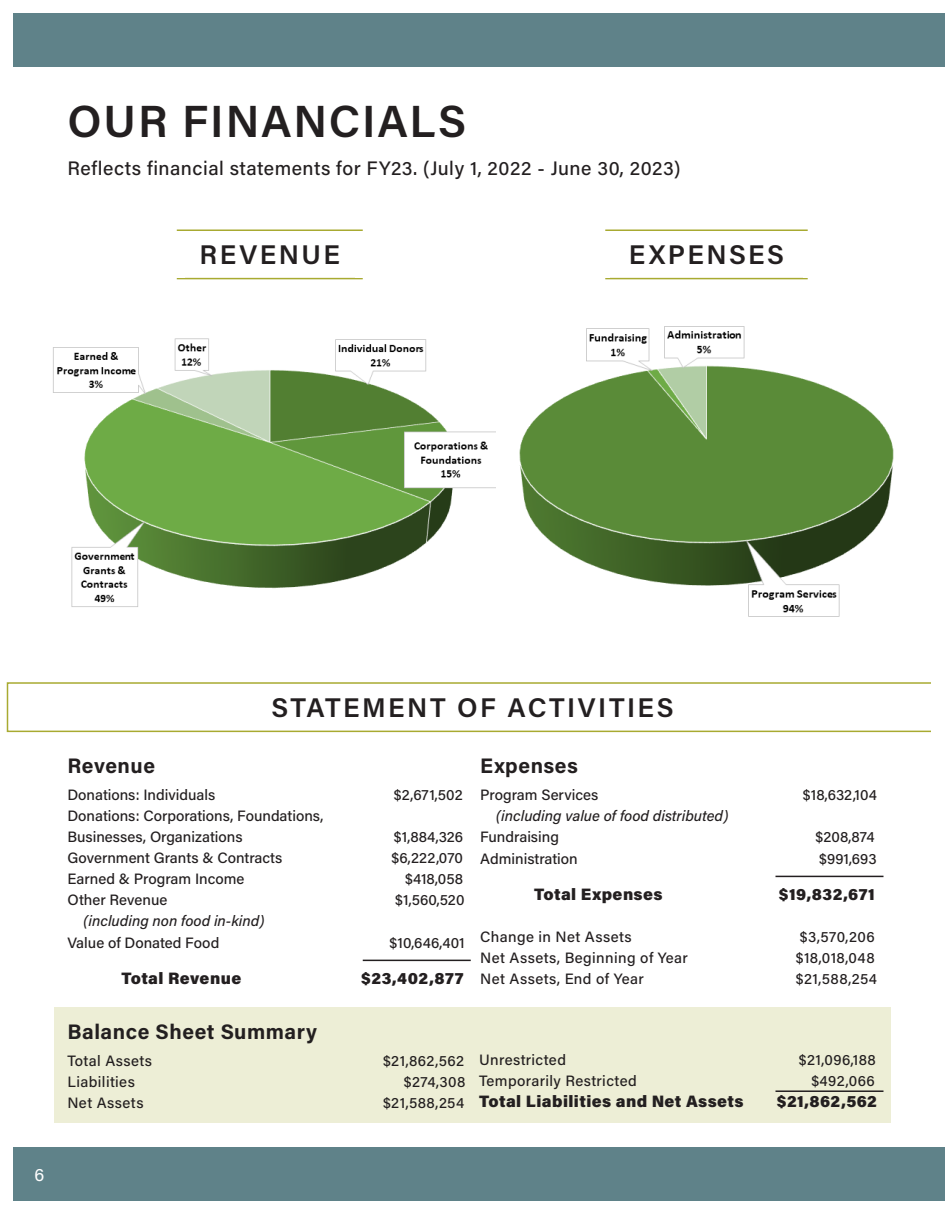
<style>
.page{position:relative;width:945px;height:1215px;background:#fff}
.page>*{position:absolute;margin:0;border:0;box-sizing:border-box;transform-origin:0 0}
.t1{font:600 45px "Acumin Pro";letter-spacing:.04em;color:#231f20}
.t2{font:600 27px "Acumin Pro";letter-spacing:.09em;color:#231f20}
.t3{font:700 21px "Acumin Pro";letter-spacing:.025em;color:#231f20}
.t4{font:500 19.5px "Acumin Pro";letter-spacing:.025em;color:#231f20}
.t5{font:18px "Acumin Pro";color:#fff}
.t6{font:900 16.5px "Acumin Pro";letter-spacing:.025em;color:#231f20}
.t7{font:500 15px "Acumin Pro";letter-spacing:.005em;color:#231f20}
.t8{font:500 15px "Acumin Pro";letter-spacing:.025em;color:#231f20}
.t9{font:italic 500 15px "Acumin Pro";color:#231f20}
.t10{font:500 15px "Acumin Pro";letter-spacing:.03em;color:#231f20}
</style>
<div class="page">
<div style="left:14px;top:1148px;width:931px;height:54px;background:#5f8289"></div>
<div style="left:14px;top:14px;width:931px;height:54px;background:#5f8289"></div>
<div style="left:54px;top:1008px;width:837px;height:115px;background:#edeed6"></div>
<img style="left:519px;top:326px;width:375px;height:291px">
<hr style="left:363px;top:960px;width:108px;height:1px;background:#231f20">
<img style="left:53px;top:338px;width:443px;height:269px">
<hr style="left:776px;top:876px;width:108px;height:1px;background:#231f20">
<hr style="left:776px;top:1090px;width:108px;height:2px;background:#231f20">
<div style="left:7px;top:682px;width:931px;height:50px;border:2px solid #a8aa31"></div>
<div style="left:932px;top:676px;width:13px;height:65px;background:#fff"></div>
<div style="left:605px;top:230px;width:203px;height:49px;border:2px solid #a8aa31"></div>
<div style="left:803px;top:231px;width:21px;height:47px;background:#fff"></div>
<div style="left:589px;top:231px;width:21px;height:47px;background:#fff"></div>
<div style="left:177px;top:230px;width:186px;height:49px;border:2px solid #a8aa31"></div>
<div style="left:355px;top:231px;width:21px;height:47px;background:#fff"></div>
<div style="left:164px;top:231px;width:21px;height:47px;background:#fff"></div>
<p class="t1" style="left:68px;top:89px;width:400px">OUR FINANCIALS</p>
<p class="t4" style="left:68px;top:155px;width:615px">Reflects financial statements for FY23. (July 1, 2022 - June 30, 2023)</p>
<p class="t2" style="left:200px;top:236px;width:142px">REVENUE</p>
<p class="t2" style="left:629px;top:236px;width:157px">EXPENSES</p>
<p class="t5" style="left:35px;top:1162px;width:11px">6</p>
<p class="t2" style="left:271px;top:689px;width:404px">STATEMENT OF ACTIVITIES</p>
<p class="t3" style="left:68px;top:751px;width:89px">Revenue</p>
<p class="t7" style="left:68px;top:784px;width:149px">Donations: Individuals</p>
<p class="t7" style="left:394px;top:784px;width:70px">$2,671,502</p>
<p class="t7" style="left:68px;top:805px;width:258px">Donations: Corporations, Foundations,</p>
<p class="t7" style="left:68px;top:826px;width:177px">Businesses, Organizations</p>
<p class="t7" style="left:394px;top:826px;width:71px">$1,884,326</p>
<p class="t7" style="left:68px;top:847px;width:217px">Government Grants &amp; Contracts</p>
<p class="t7" style="left:392px;top:847px;width:73px">$6,222,070</p>
<p class="t7" style="left:68px;top:868px;width:179px">Earned &amp; Program Income</p>
<p class="t7" style="left:405px;top:868px;width:59px">$418,058</p>
<p class="t7" style="left:68px;top:889px;width:101px">Other Revenue</p>
<p class="t7" style="left:395px;top:889px;width:71px">$1,560,520</p>
<p class="t9" style="left:84px;top:910px;width:182px">(including non food in-kind)</p>
<p class="t7" style="left:68px;top:932px;width:153px">Value of Donated Food</p>
<p class="t7" style="left:390px;top:932px;width:77px">$10,646,401</p>
<p class="t6" style="left:122px;top:966px;width:121px">Total Revenue</p>
<p class="t6" style="left:361px;top:966px;width:104px">$23,402,877</p>
<p class="t3" style="left:68px;top:1016px;width:251px">Balance Sheet Summary</p>
<p class="t10" style="left:68px;top:1050px;width:86px">Total Assets</p>
<p class="t7" style="left:383px;top:1050px;width:83px">$21,862,562</p>
<p class="t8" style="left:68px;top:1071px;width:69px">Liabilities</p>
<p class="t7" style="left:404px;top:1071px;width:63px">$274,308</p>
<p class="t10" style="left:68px;top:1092px;width:78px">Net Assets</p>
<p class="t7" style="left:383px;top:1092px;width:83px">$21,588,254</p>
<p class="t3" style="left:480px;top:751px;width:99px">Expenses</p>
<p class="t7" style="left:480px;top:784px;width:120px">Program Services</p>
<p class="t7" style="left:803px;top:784px;width:76px">$18,632,104</p>
<p class="t9" style="left:496px;top:805px;width:234px">(including value of food distributed)</p>
<p class="t7" style="left:480px;top:826px;width:80px">Fundraising</p>
<p class="t7" style="left:816px;top:826px;width:61px">$208,874</p>
<p class="t7" style="left:480px;top:848px;width:99px">Administration</p>
<p class="t7" style="left:819px;top:848px;width:59px">$991,693</p>
<p class="t6" style="left:534px;top:882px;width:130px">Total Expenses</p>
<p class="t6" style="left:779px;top:882px;width:98px">$19,832,671</p>
<p class="t8" style="left:480px;top:926px;width:153px">Change in Net Assets</p>
<p class="t7" style="left:800px;top:926px;width:76px">$3,570,206</p>
<p class="t8" style="left:480px;top:947px;width:209px">Net Assets, Beginning of Year</p>
<p class="t7" style="left:796px;top:947px;width:80px">$18,018,048</p>
<p class="t10" style="left:480px;top:968px;width:165px">Net Assets, End of Year</p>
<p class="t7" style="left:796px;top:968px;width:83px">$21,588,254</p>
<p class="t7" style="left:479px;top:1049px;width:88px">Unrestricted</p>
<p class="t7" style="left:799px;top:1049px;width:78px">$21,096,188</p>
<p class="t8" style="left:479px;top:1070px;width:159px">Temporarily Restricted</p>
<p class="t7" style="left:811px;top:1070px;width:65px">$492,066</p>
<p class="t6" style="left:479px;top:1090px;width:266px">Total Liabilities and Net Assets</p>
<p class="t6" style="left:777px;top:1090px;width:102px">$21,862,562</p>
</div>
